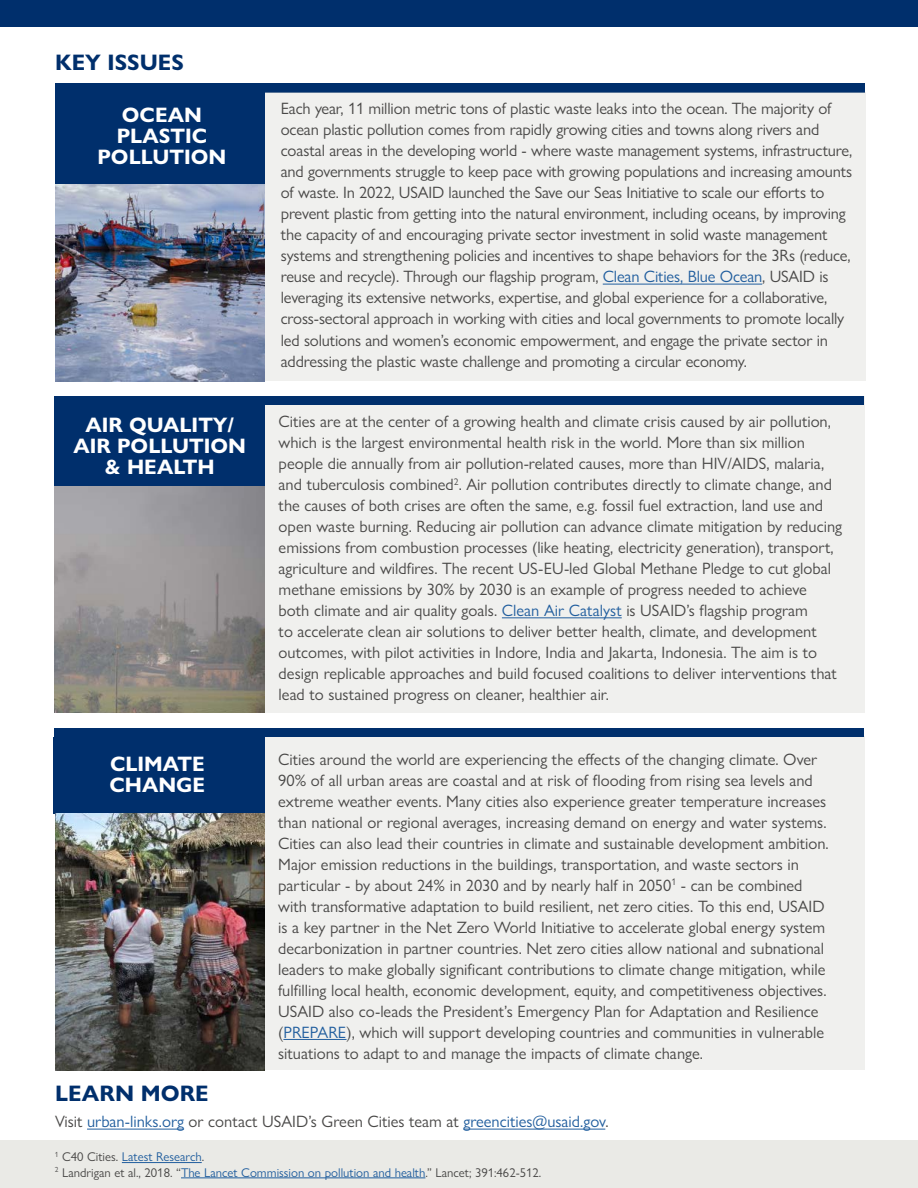
<style>
.page{position:relative;width:918px;height:1188px;background:#fff}
.page>*{position:absolute;margin:0;border:0;box-sizing:border-box;transform-origin:0 0}
.t1{font:700 22.5px "Gill Sans Nova";color:#002f6c}
.t2{font:700 21px/21px "Gill Sans Nova";color:#fff;text-align:center}
.t3{font:16.5px/21px "Gill Sans Nova";color:#494847}
.t4{font:12.75px "Gill Sans Nova";color:#494847}
.t5{font:12.75px "Gill Sans Nova";color:#215e9e}
.s1{color:#215e9e}
.s2{color:#494847}
</style>
<div class="page">
<div style="left:145px;top:737px;width:720px;height:333px;background:#f0f0ee"></div>
<div style="left:147px;top:397px;width:718px;height:316px;background:#f0f0ee"></div>
<div style="left:55px;top:83px;width:810px;height:9px;background:#002f6c"></div>
<div style="left:149px;top:93px;width:716px;height:288px;background:#f0f0ee"></div>
<div style="left:54px;top:728px;width:810px;height:9px;background:#002f6c"></div>
<div style="left:54px;top:396px;width:810px;height:9px;background:#002f6c"></div>
<div style="left:0;top:1141px;width:918px;height:47px;background:#eaeae6"></div>
<div style="left:0;top:0;width:918px;height:27px;background:#002f6c"></div>
<hr style="left:603px;top:284px;width:159px;height:1px;background:#215e9e">
<hr style="left:502px;top:617px;width:120px;height:1px;background:#215e9e">
<hr style="left:283px;top:1039px;width:64px;height:1px;background:#215e9e">
<hr style="left:87px;top:1129px;width:97px;height:1px;background:#215e9e">
<hr style="left:463px;top:1129px;width:142px;height:1px;background:#215e9e">
<hr style="left:122px;top:1162px;width:80px;height:1px;background:#215e9e">
<hr style="left:181px;top:1178px;width:244px;height:1px;background:#215e9e">
<img style="left:55px;top:183px;width:210px;height:198px">
<div style="left:55px;top:87px;width:210px;height:96px;background:#002f6c"></div>
<div style="left:54px;top:397px;width:211px;height:96px;background:#002f6c"></div>
<img style="left:54px;top:486px;width:211px;height:227px">
<div style="left:54px;top:737px;width:211px;height:77px;background:#002f6c"></div>
<img style="left:55px;top:814px;width:210px;height:256px">
<h2 class="t1" style="left:55px;top:49px;width:130px">KEY ISSUES</h2>
<h3 class="t2" style="left:98px;top:104px;width:130px">OCEAN<br>PLASTIC<br>POLLUTION</h3>
<p class="t3" style="left:281px;top:98px;width:573px">Each year, 11 million metric tons of plastic waste leaks into the ocean. The majority of ocean plastic pollution comes from rapidly growing cities and towns along rivers and coastal areas in the developing world - where waste management systems, infrastructure, and governments struggle to keep pace with growing populations and increasing amounts of waste. In 2022, USAID launched the Save our Seas Initiative to scale our eforts to prevent plastic from getting into the natural environment, including oceans, by improving the capacity of and encouraging private sector investment in solid waste management systems and strengthening policies and incentives to shape behaviors for the 3Rs (reduce, reuse and recycle). Through our fagship program, <span class="s1">Clean Cities, Blue Ocean</span>, USAID is leveraging its extensive networks, expertise, and global experience for a collaborative, cross-sectoral approach in working with cities and local governments to promote locally led solutions and women’s economic empowerment, and engage the private sector in addressing the plastic waste challenge and promoting a circular economy.</p>
<h3 class="t2" style="left:74px;top:414px;width:174px">AIR QUALITY/<br>AIR POLLUTION &amp; HEALTH</h3>
<p class="t3" style="left:279px;top:411px;width:565px">Cities are at the center of a growing health and climate crisis caused by air pollution, which is the largest environmental health risk in the world. More than six million people die annually from air pollution-related causes, more than HIV/AIDS, malaria, and tuberculosis combined<sup>2</sup>. Air pollution contributes directly to climate change, and the causes of both crises are often the same, e.g. fossil fuel extraction, land use and open waste burning. Reducing air pollution can advance climate mitigation by reducing emissions from combustion processes (like heating, electricity generation), transport, agriculture and wildfres. The recent US-EU-led Global Methane Pledge to cut global methane emissions by 30% by 2030 is an example of progress needed to achieve<br>both climate and air quality goals. <span class="s1">Clean Air Catalyst</span> is USAID’s fagship program<br>to accelerate clean air solutions to deliver better health, climate, and development outcomes, with pilot activities in Indore, India and Jakarta, Indonesia. The aim is to design replicable approaches and build focused coalitions to deliver interventions that lead to sustained progress on cleaner, healthier air.</p>
<h3 class="t2" style="left:110px;top:753px;width:97px;text-align:left">CLIMATE<br>CHANGE</h3>
<p class="t3" style="left:278px;top:749px;width:552px">Cities around the world are experiencing the efects of the changing climate. Over 90% of all urban areas are coastal and at risk of fooding from rising sea levels and extreme weather events. Many cities also experience greater temperature increases than national or regional averages, increasing demand on energy and water systems.<br>Cities can also lead their countries in climate and sustainable development ambition.<br>Major emission reductions in the buildings, transportation, and waste sectors in particular - by about 24% in 2030 and by nearly half in 2050<sup>1</sup> - can be combined with transformative adaptation to build resilient, net zero cities. To this end, USAID is a key partner in the Net Zero World Initiative to accelerate global energy system decarbonization in partner countries. Net zero cities allow national and subnational leaders to make globally signifcant contributions to climate change mitigation, while fulflling local health, economic development, equity, and competitiveness objectives.<br>USAID also co-leads the President’s Emergency Plan for Adaptation and Resilience (<span class="s1">PREPARE</span>), which will support developing countries and communities in vulnerable situations to adapt to and manage the impacts of climate change.</p>
<h2 class="t1" style="left:55px;top:1079px;width:155px">LEARN MORE</h2>
<p class="t3" style="left:55px;top:1111px;width:555px">Visit <span class="s1">urban-links.org</span> or contact USAID’s Green Cities team at <span class="s1">greencities@usaid.gov</span>.</p>
<p class="t5" style="left:55px;top:1149px;width:151px"><sup>1</sup> <span class="s2">C40 Cities.</span> Latest Research<span class="s2">.</span></p>
<p class="t4" style="left:55px;top:1164px;width:488px"><sup>2</sup> Landrigan et al., 2018. “<span class="s1">The Lancet Commission on pollution and health</span>.” Lancet; 391:462-512.</p>
</div>
